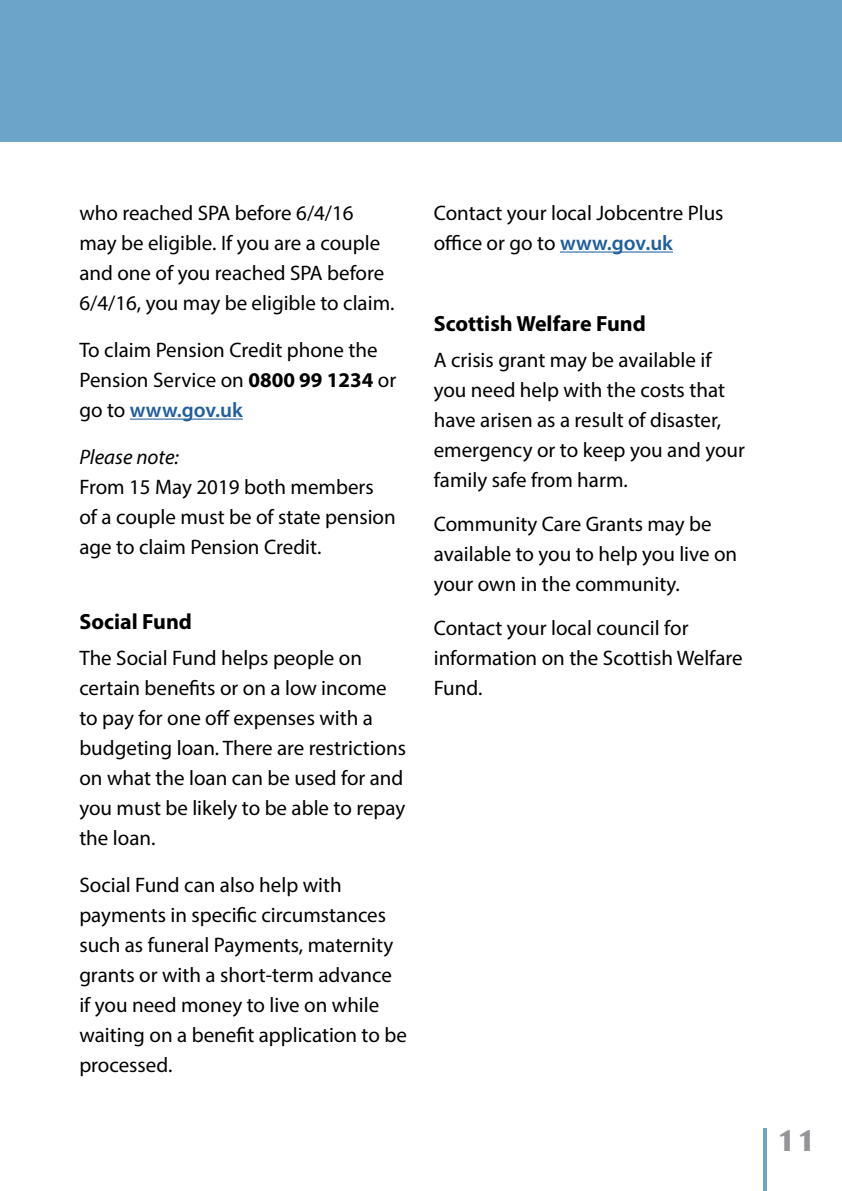
<style>
.page{position:relative;width:842px;height:1191px;background:#fff}
.page>*{position:absolute;margin:0;border:0;box-sizing:border-box;transform-origin:0 0}
.t1{font:700 30px "Cosmos BQ";color:#939598}
.t2{font:700 22px "Myriad Pro";color:#000}
.t3{font:21px/30px "Myriad Pro";color:#000}
.t4{font:italic 21px "Myriad Pro";color:#000}
.s1{font-weight:700}
.s2{font-weight:600;color:#215e9e}
</style>
<div class="page">
<div style="left:0;top:0;width:842px;height:142px;background:#6ca4c9"></div>
<hr style="left:763px;top:1128px;width:3px;height:63px;background:#6ca4c9">
<hr style="left:130px;top:418px;width:113px;height:1px;background:#215e9e">
<hr style="left:560px;top:251px;width:113px;height:1px;background:#215e9e">
<p class="t3" style="left:79px;top:197px;width:317px">who reached SPA before 6/4/16 may be eligible. If you are a couple and one of you reached SPA before 6/4/16, you may be eligible to claim.</p>
<p class="t3" style="left:79px;top:334px;width:318px">To claim Pension Credit phone the<br>Pension Service on <span class="s1">0800 99 1234</span> or go to <span class="s2">www.gov.uk</span></p>
<p class="t4" style="left:79px;top:444px;width:101px">Please note:</p>
<p class="t3" style="left:79px;top:472px;width:318px">From 15 May 2019 both members of a couple must be of state pension age to claim Pension Credit.</p>
<p class="t2" style="left:79px;top:607px;width:114px">Social Fund</p>
<p class="t3" style="left:79px;top:643px;width:328px">The Social Fund helps people on certain benefits or on a low income to pay for one off expenses with a budgeting loan. There are restrictions on what the loan can be used for and you must be likely to be able to repay the loan.</p>
<p class="t3" style="left:79px;top:870px;width:329px">Social Fund can also help with payments in specific circumstances such as funeral Payments, maternity grants or with a short-term advance if you need money to live on while waiting on a benefit application to be processed.</p>
<p class="t3" style="left:434px;top:197px;width:291px">Contact your local Jobcentre Plus office or go to <span class="s2">www.gov.uk</span></p>
<p class="t2" style="left:434px;top:309px;width:214px">Scottish Welfare Fund</p>
<p class="t3" style="left:434px;top:344px;width:313px">A crisis grant may be available if you need help with the costs that have arisen as a result of disaster, emergency or to keep you and your family safe from harm.</p>
<p class="t3" style="left:434px;top:508px;width:305px">Community Care Grants may be available to you to help you live on your own in the community.</p>
<p class="t3" style="left:434px;top:613px;width:310px">Contact your local council for information on the Scottish Welfare<br>Fund.</p>
<h1 class="t1" style="left:777px;top:1123px;width:42px">11</h1>
</div>
